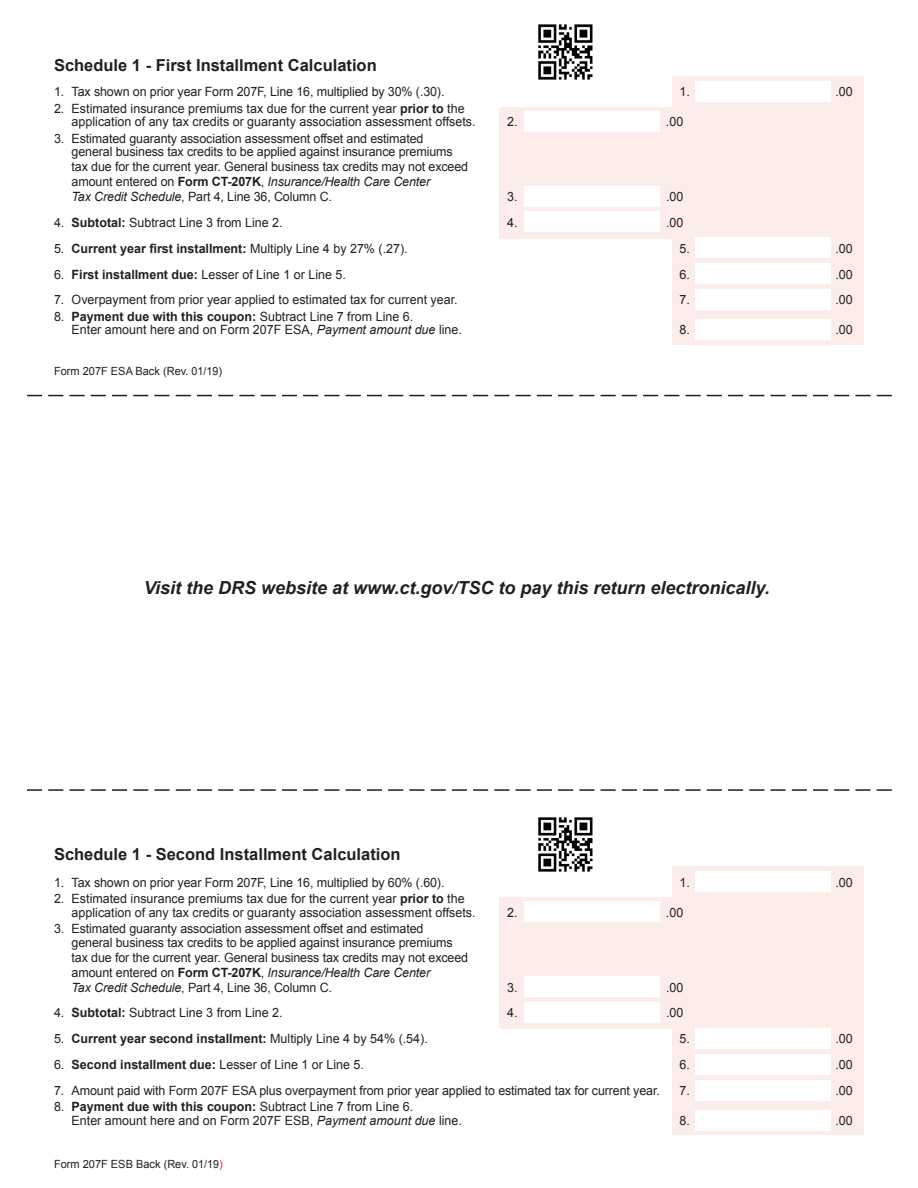
<style>
.page{position:relative;width:918px;height:1188px;background:#fff}
.page>*{position:absolute;margin:0;border:0;box-sizing:border-box;transform-origin:0 0}
.t1{font:italic 700 18px "Arial";color:#231f20}
.t2{font:700 16.5px "Arial";color:#231f20}
.A_Line_text{font:12.75px/13.5px "Arial";letter-spacing:-.01em;color:#231f20}
.A_Line_text-2{font:700 12.75px "Arial";color:#231f20}
.t3{font:11.25px "Arial";color:#231f20}
.s1{font-weight:700}
.s2{font-style:italic}
.s3{font-weight:400}
.s4{color:#ed154e}
</style>
<div class="page">
<div style="left:500px;top:898px;width:195px;height:131px;background:#fdedea"></div>
<div style="left:673px;top:867px;width:191px;height:268px;background:#fdedea"></div>
<div style="left:695px;top:872px;width:136px;height:20px;background:#fff"></div>
<div style="left:524px;top:902px;width:136px;height:20px;background:#fff"></div>
<div style="left:524px;top:976px;width:136px;height:21px;background:#fff"></div>
<div style="left:524px;top:1002px;width:136px;height:21px;background:#fff"></div>
<div style="left:695px;top:1028px;width:136px;height:21px;background:#fff"></div>
<div style="left:695px;top:1054px;width:136px;height:20px;background:#fff"></div>
<div style="left:695px;top:1080px;width:136px;height:20px;background:#fff"></div>
<div style="left:695px;top:1110px;width:136px;height:20px;background:#fff"></div>
<svg style="left:27px;top:395px;width:865px;height:1px"></svg>
<svg style="left:27px;top:789px;width:865px;height:2px"></svg>
<div style="left:500px;top:107px;width:195px;height:132px;background:#fdedea"></div>
<div style="left:673px;top:76px;width:191px;height:269px;background:#fdedea"></div>
<div style="left:695px;top:81px;width:136px;height:21px;background:#fff"></div>
<div style="left:524px;top:111px;width:136px;height:21px;background:#fff"></div>
<div style="left:524px;top:186px;width:136px;height:21px;background:#fff"></div>
<div style="left:524px;top:212px;width:136px;height:20px;background:#fff"></div>
<div style="left:695px;top:238px;width:136px;height:20px;background:#fff"></div>
<div style="left:695px;top:263px;width:136px;height:21px;background:#fff"></div>
<div style="left:695px;top:289px;width:136px;height:21px;background:#fff"></div>
<div style="left:695px;top:319px;width:136px;height:21px;background:#fff"></div>
<img style="left:538px;top:24px;width:55px;height:56px">
<img style="left:538px;top:817px;width:55px;height:55px">
<p class="t2" style="left:54px;top:54px;width:324px">Schedule 1 - First Installment Calculation</p>
<p class="A_Line_text" style="left:54px;top:85px;width:392px">1. Tax shown on prior year Form 207F, Line 16, multiplied by 30% (.30).</p>
<p class="A_Line_text" style="left:680px;top:85px;width:12px">1.</p>
<p class="A_Line_text" style="left:836px;top:85px;width:19px">.00</p>
<p class="A_Line_text" style="left:72px;top:102px;width:405px;text-indent:-18px">2. Estimated insurance premiums tax due for the current year <span class="s1">prior to</span> the application of any tax credits or guaranty association assessment offsets.</p>
<p class="A_Line_text" style="left:507px;top:115px;width:12px">2.</p>
<p class="A_Line_text" style="left:666px;top:115px;width:19px">.00</p>
<p class="A_Line_text" style="left:72px;top:132px;width:383px;text-indent:-18px">3. Estimated guaranty association assessment offset and estimated general business tax credits to be applied against insurance premiums</p>
<p class="A_Line_text" style="left:72px;top:159px;width:398px;line-height:15px">tax due for the current year. General business tax credits may not exceed amount entered on <span class="s1">Form CT-207K</span>, <span class="s2">Insurance/Health Care Center<br>Tax Credit Schedule</span>, Part 4, Line 36, Column C.</p>
<p class="A_Line_text" style="left:507px;top:190px;width:12px">3.</p>
<p class="A_Line_text" style="left:666px;top:190px;width:19px">.00</p>
<p class="A_Line_text" style="left:54px;top:216px;width:230px">4. <span class="s1">Subtotal:</span> Subtract Line 3 from Line 2.</p>
<p class="A_Line_text" style="left:507px;top:216px;width:12px">4.</p>
<p class="A_Line_text" style="left:666px;top:216px;width:19px">.00</p>
<p class="A_Line_text-2" style="left:54px;top:240px;width:355px"><span class="s3">5.</span> Current year first installment: <span class="s3">Multiply Line 4 by 27% (.27).</span></p>
<p class="A_Line_text" style="left:680px;top:242px;width:12px">5.</p>
<p class="A_Line_text" style="left:835px;top:242px;width:19px">.00</p>
<p class="A_Line_text" style="left:54px;top:267px;width:293px">6. <span class="s1">First installment due:</span> Lesser of Line 1 or Line 5.</p>
<p class="A_Line_text" style="left:680px;top:267px;width:12px">6.</p>
<p class="A_Line_text" style="left:836px;top:267px;width:19px">.00</p>
<p class="A_Line_text" style="left:54px;top:293px;width:405px">7. Overpayment from prior year applied to estimated tax for current year.</p>
<p class="A_Line_text" style="left:680px;top:293px;width:12px">7.</p>
<p class="A_Line_text" style="left:836px;top:293px;width:19px">.00</p>
<p class="A_Line_text" style="left:72px;top:310px;width:392px;text-indent:-18px">8. <span class="s1">Payment due with this coupon:</span> Subtract Line 7 from Line 6.<br>Enter amount here and on Form 207F ESA, <span class="s2">Payment amount due</span> line.</p>
<p class="A_Line_text" style="left:680px;top:323px;width:12px">8.</p>
<p class="A_Line_text" style="left:835px;top:323px;width:19px">.00</p>
<p class="t3" style="left:54px;top:364px;width:170px">Form 207F ESA Back (Rev. 01/19)</p>
<p class="t1" style="left:144px;top:575px;width:628px">Visit the DRS website at www.ct.gov/TSC to pay this return electronically.</p>
<p class="t2" style="left:54px;top:843px;width:348px">Schedule 1 - Second Installment Calculation</p>
<p class="A_Line_text" style="left:54px;top:876px;width:392px">1. Tax shown on prior year Form 207F, Line 16, multiplied by 60% (.60).</p>
<p class="A_Line_text" style="left:680px;top:876px;width:12px">1.</p>
<p class="A_Line_text" style="left:836px;top:876px;width:19px">.00</p>
<p class="A_Line_text" style="left:72px;top:892px;width:405px;text-indent:-18px">2. Estimated insurance premiums tax due for the current year <span class="s1">prior to</span> the application of any tax credits or guaranty association assessment offsets.</p>
<p class="A_Line_text" style="left:507px;top:906px;width:12px">2.</p>
<p class="A_Line_text" style="left:666px;top:906px;width:19px">.00</p>
<p class="A_Line_text" style="left:72px;top:922px;width:383px;text-indent:-18px">3. Estimated guaranty association assessment offset and estimated general business tax credits to be applied against insurance premiums</p>
<p class="A_Line_text" style="left:72px;top:950px;width:398px;line-height:15px">tax due for the current year. General business tax credits may not exceed amount entered on <span class="s1">Form CT-207K</span>, <span class="s2">Insurance/Health Care Center<br>Tax Credit Schedule</span>, Part 4, Line 36, Column C.</p>
<p class="A_Line_text" style="left:507px;top:981px;width:12px">3.</p>
<p class="A_Line_text" style="left:666px;top:981px;width:19px">.00</p>
<p class="A_Line_text" style="left:54px;top:1006px;width:230px">4. <span class="s1">Subtotal:</span> Subtract Line 3 from Line 2.</p>
<p class="A_Line_text" style="left:507px;top:1006px;width:12px">4.</p>
<p class="A_Line_text" style="left:666px;top:1006px;width:19px">.00</p>
<p class="A_Line_text-2" style="left:54px;top:1030px;width:375px"><span class="s3">5.</span> Current year second installment: <span class="s3">Multiply Line 4 by 54% (.54).</span></p>
<p class="A_Line_text" style="left:680px;top:1032px;width:12px">5.</p>
<p class="A_Line_text" style="left:836px;top:1032px;width:19px">.00</p>
<p class="A_Line_text" style="left:54px;top:1058px;width:311px">6. <span class="s1">Second installment due:</span> Lesser of Line 1 or Line 5.</p>
<p class="A_Line_text" style="left:680px;top:1058px;width:12px">6.</p>
<p class="A_Line_text" style="left:836px;top:1058px;width:19px">.00</p>
<p class="A_Line_text" style="left:54px;top:1084px;width:607px">7. Amount paid with Form 207F ESA plus overpayment from prior year applied to estimated tax for current year.</p>
<p class="A_Line_text" style="left:680px;top:1084px;width:12px">7.</p>
<p class="A_Line_text" style="left:836px;top:1084px;width:19px">.00</p>
<p class="A_Line_text" style="left:72px;top:1100px;width:392px;text-indent:-18px">8. <span class="s1">Payment due with this coupon:</span> Subtract Line 7 from Line 6.<br>Enter amount here and on Form 207F ESB, <span class="s2">Payment amount due</span> line.</p>
<p class="A_Line_text" style="left:680px;top:1114px;width:12px">8.</p>
<p class="A_Line_text" style="left:835px;top:1114px;width:19px">.00</p>
<p class="t3" style="left:54px;top:1157px;width:170px">Form 207F ESB Back (Rev. 01/19<span class="s4">)</span></p>
</div>
